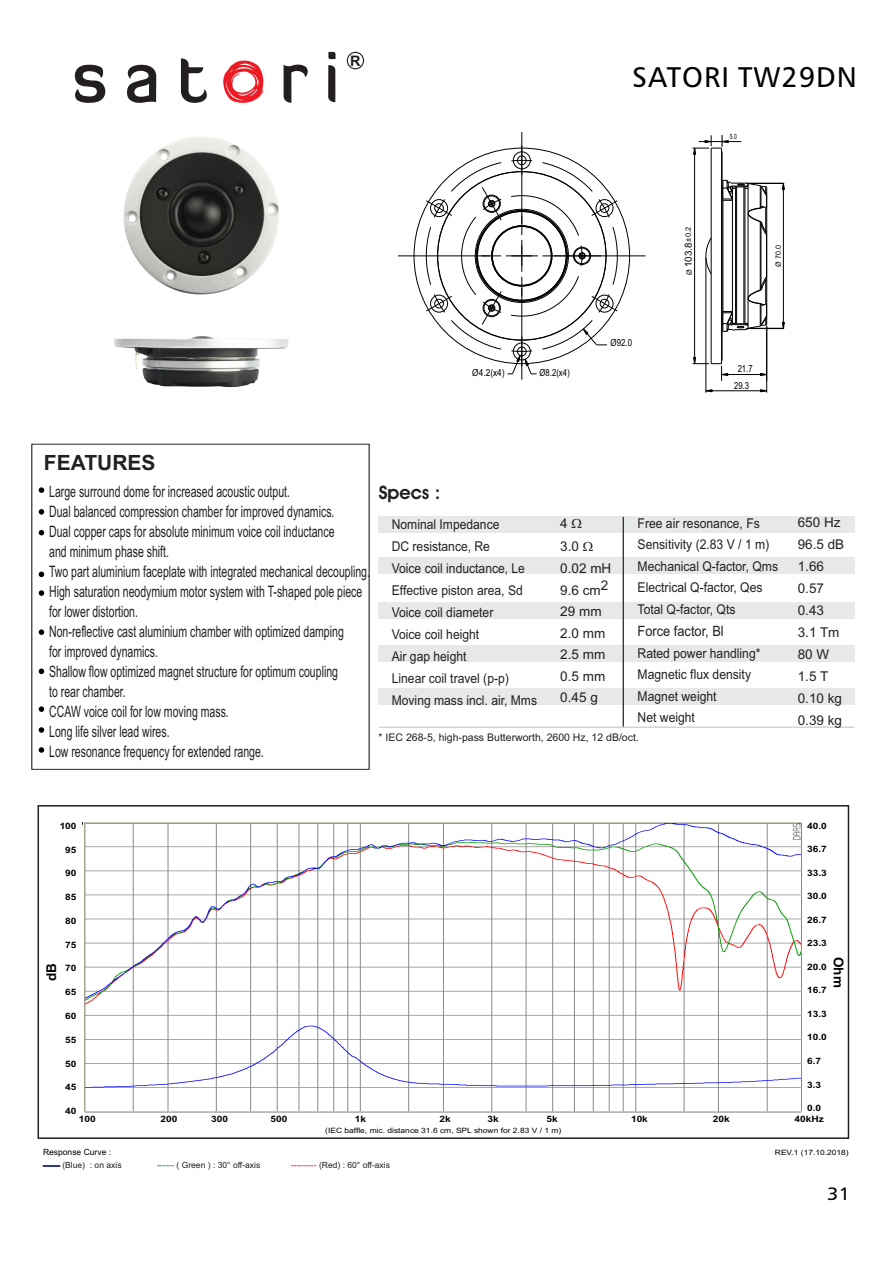
<style>
.page{position:relative;width:893px;height:1263px;background:#fff}
.page>*{position:absolute;margin:0;border:0;box-sizing:border-box;transform-origin:0 0}
.t1{font:28.5px "Humanist 777 BT Roman B";letter-spacing:.035em;color:#000}
.t2{font:700 21px "Arial";color:#231f20}
.t3{font:600 18.6px "Avant Garde IT Cby BT";color:#231f20}
.t4{font:15.75px/20px "Arial";color:#231f20;scale:.67 1}
.t5{font:700 14.55px "Arial";color:#231f20}
.t6{font:14.25px "Arial";color:#231f20;scale:.9 1}
.t7{font:13.5px/22px "Arial";color:#231f20;scale:.9 1}
.t8{font:13.5px/21.9px "Arial";color:#231f20}
.t9{font:700 13.5px "Arial";color:#000}
.t10{font:10.5px "Arial";color:#231f20}
.t11{font:9.75px/16.8px "Arial";color:#000;text-align:center;scale:.79 1}
.t12{font:9.75px "Arial";color:#000}
.t13{font:9.75px "Arial";color:#000;scale:.85 1}
.t14{font:9.75px "Arial";color:#000;scale:.81 1}
.t15{font:700 8.85px "Arial";color:#000;scale:1.15 1}
.t16{font:8.55px "Arial";color:#231f20}
.t17{font:8.55px/12.9px "Arial";color:#000}
.t18{font:7.35px "Arial";color:#000;scale:1.15 1}
.t19{font:7.2px "Arial";color:#000}
.t20{font:7.2px "Arial";color:#000;scale:.7 1}
.s1{font-size:7.2px}
.s2{font-size:7.5px}
.s3{color:#2e3092}
.s4{color:#231f20}
.s5{color:#008000}
.s6{color:#f00}
</style>
<div class="page">
<div style="left:38px;top:805px;width:811px;height:334px;border:2px solid #231f20"></div>
<div style="left:378px;top:516px;width:476px;height:16px;background:#e7e8e8"></div>
<div style="left:378px;top:558px;width:476px;height:16px;background:#e7e8e8"></div>
<div style="left:378px;top:602px;width:476px;height:16px;background:#e7e8e8"></div>
<div style="left:378px;top:646px;width:476px;height:16px;background:#e7e8e8"></div>
<div style="left:378px;top:689px;width:476px;height:16px;background:#e7e8e8"></div>
<hr style="left:623px;top:517px;width:1px;height:210px;background:#231f20">
<hr style="left:379px;top:726px;width:475px;height:2px;background:#d1d3d4">
<svg style="left:74px;top:64px;width:32px;height:39px"></svg>
<svg style="left:127px;top:65px;width:29px;height:38px"></svg>
<svg style="left:181px;top:58px;width:26px;height:45px"></svg>
<svg style="left:283px;top:64px;width:25px;height:39px"></svg>
<svg style="left:328px;top:65px;width:7px;height:37px"></svg>
<svg style="left:328px;top:52px;width:8px;height:7px"></svg>
<svg style="left:223px;top:60px;width:41px;height:43px"></svg>
<div style="left:347px;top:52px;width:17px;height:17px;border:1px solid #231f20;border-radius:50%"></div>
<div style="left:31px;top:444px;width:339px;height:326px;border:1px solid #231f20"></div>
<img style="left:114px;top:336px;width:175px;height:51px">
<img style="left:124px;top:137px;width:155px;height:158px">
<svg style="left:705px;top:237px;width:6px;height:38px"></svg>
<hr style="left:721px;top:148px;width:1px;height:216px;background:#000">
<hr style="left:711px;top:148px;width:1px;height:216px;background:#000">
<hr style="left:748px;top:214px;width:1px;height:84px;background:#000">
<hr style="left:760px;top:224px;width:1px;height:64px;background:#000">
<hr style="left:766px;top:235px;width:1px;height:42px;background:#000">
<hr style="left:722px;top:317px;width:1px;height:43px;background:#000">
<hr style="left:722px;top:151px;width:1px;height:44px;background:#000">
<hr style="left:732px;top:200px;width:1px;height:111px;background:#000">
<hr style="left:722px;top:200px;width:1px;height:111px;background:#000">
<hr style="left:744px;top:187px;width:1px;height:137px;background:#000">
<hr style="left:735px;top:187px;width:1px;height:137px;background:#000">
<svg style="left:722px;top:276px;width:46px;height:58px"></svg>
<hr style="left:736px;top:187px;width:1px;height:137px;background:#000">
<hr style="left:743px;top:187px;width:1px;height:137px;background:#000">
<svg style="left:722px;top:178px;width:46px;height:58px"></svg>
<hr style="left:521px;top:132px;width:1px;height:92px;background:#000">
<hr style="left:398px;top:255px;width:92px;height:1px;background:#000">
<hr style="left:521px;top:288px;width:1px;height:92px;background:#000">
<hr style="left:554px;top:255px;width:92px;height:1px;background:#000">
<svg style="left:425px;top:146px;width:194px;height:229px"></svg>
<svg style="left:781px;top:321px;width:4px;height:9px"></svg>
<svg style="left:781px;top:182px;width:4px;height:8px"></svg>
<hr style="left:746px;top:328px;width:37px;height:1px;background:#000">
<hr style="left:746px;top:183px;width:37px;height:1px;background:#000">
<hr style="left:783px;top:183px;width:1px;height:146px;background:#000">
<svg style="left:692px;top:135px;width:49px;height:20px"></svg>
<hr style="left:694px;top:148px;width:1px;height:216px;background:#000">
<svg style="left:760px;top:372px;width:8px;height:5px"></svg>
<svg style="left:692px;top:356px;width:37px;height:25px"></svg>
<hr style="left:721px;top:374px;width:46px;height:1px;background:#000">
<svg style="left:706px;top:389px;width:7px;height:4px"></svg>
<svg style="left:759px;top:389px;width:9px;height:4px"></svg>
<hr style="left:705px;top:258px;width:1px;height:135px;background:#000">
<hr style="left:766px;top:326px;width:1px;height:67px;background:#000">
<hr style="left:706px;top:390px;width:61px;height:1px;background:#000">
<svg style="left:39px;top:487px;width:5px;height:6px"></svg>
<svg style="left:39px;top:509px;width:5px;height:6px"></svg>
<svg style="left:39px;top:530px;width:5px;height:5px"></svg>
<svg style="left:39px;top:572px;width:5px;height:5px"></svg>
<svg style="left:39px;top:590px;width:5px;height:6px"></svg>
<svg style="left:39px;top:629px;width:5px;height:6px"></svg>
<svg style="left:39px;top:668px;width:5px;height:6px"></svg>
<svg style="left:39px;top:706px;width:5px;height:6px"></svg>
<svg style="left:39px;top:727px;width:5px;height:6px"></svg>
<svg style="left:39px;top:747px;width:5px;height:6px"></svg>
<img style="left:82px;top:823px;width:719px;height:289px">
<p class="t5" style="left:350px;top:55px;width:12px">R</p>
<h1 class="t1" style="left:632px;top:65px;width:226px">SATORI TW29DN</h1>
<p class="t20" style="left:730px;top:134px;width:12px">5.0</p>
<p class="t13" style="left:472px;top:369px;width:40px">Ø4.2(x4)</p>
<p class="t11" style="left:540px;top:365px;width:40px">Ø8.2(x4)</p>
<p class="t14" style="left:610px;top:339px;width:28px">Ø92.0</p>
<p class="t12" style="left:685px;top:275px;width:49px;rotate:-90deg"><span class="s1">Ø</span> 103.8 <span class="s2">±0.2</span></p>
<p class="t19" style="left:775px;top:267px;width:23px;rotate:-90deg">Ø 70.0</p>
<p class="t11" style="left:734px;top:361px;width:25px">21.7<br>29.3</p>
<h2 class="t2" style="left:44px;top:454px;width:113px">FEATURES</h2>
<p class="t4" style="left:49px;top:483px;width:481px">Large surround dome for increased acoustic output.<br>Dual balanced compression chamber for improved dynamics.<br>Dual copper caps for absolute minimum voice coil inductance<br>and minimum phase shift.<br>Two part aluminium faceplate with integrated mechanical decoupling.<br>High saturation neodymium motor system with T-shaped pole piece for lower distortion.<br>Non-reflective cast aluminium chamber with optimized damping<br>for improved dynamics.<br>Shallow flow optimized magnet structure for optimum coupling<br>to rear chamber.<br>CCAW voice coil for low moving mass.<br>Long life silver lead wires.<br>Low resonance frequency for extended range.</p>
<p class="t3" style="left:379px;top:485px;width:63px">Specs :</p>
<p class="t8" style="left:560px;top:512px;width:20px;line-height:23.5px">4<br>3.0</p>
<p class="t8" style="left:560px;top:561px;width:53px;line-height:17.4px;text-align:right">0.02 mH<br>2</p>
<p class="t7" style="left:392px;top:514px;width:163px">Nominal Impedance<br>DC resistance, Re<br>Voice coil inductance, Le<br>Effective piston area, Sd<br>Voice coil diameter<br>Voice coil height<br>Air gap height<br>Linear coil travel (p-p)<br>Moving mass incl. air, Mms</p>
<p class="t7" style="left:638px;top:513px;width:158px;line-height:21.5px">Free air resonance, Fs<br>Sensitivity (2.83 V / 1 m)<br>Mechanical Q-factor, Qms<br>Electrical Q-factor, Qes<br>Total Q-factor, Qts</p>
<p class="t8" style="left:560px;top:580px;width:47px">9.6 cm<br>29 mm<br>2.0 mm<br>2.5 mm<br>0.5 mm<br>0.45 g</p>
<p class="t6" style="left:638px;top:625px;width:97px">Force factor, Bl</p>
<p class="t7" style="left:638px;top:644px;width:138px;line-height:21.5px">Rated power handling*<br>Magnetic flux density<br>Magnet weight<br>Net weight</p>
<p class="t10" style="left:379px;top:733px;width:262px">* IEC 268-5, high-pass Butterworth, 2600 Hz, 12 dB/oct.</p>
<p class="t8" style="left:798px;top:512px;width:48px">650 Hz<br>96.5 dB<br>1.66<br>0.57<br>0.43<br>3.1 Tm<br>80 W<br>1.5 T<br>0.10 kg<br>0.39 kg</p>
<p class="t15" style="left:60px;top:822px;width:16px">100</p>
<p class="t15" style="left:65px;top:846px;width:11px">95</p>
<p class="t15" style="left:65px;top:870px;width:11px">90</p>
<p class="t15" style="left:65px;top:894px;width:11px">85</p>
<p class="t15" style="left:65px;top:917px;width:11px">80</p>
<p class="t15" style="left:65px;top:941px;width:11px">75</p>
<p class="t15" style="left:65px;top:965px;width:11px">70</p>
<p class="t15" style="left:65px;top:989px;width:11px">65</p>
<p class="t15" style="left:65px;top:1012px;width:11px">60</p>
<p class="t15" style="left:65px;top:1036px;width:11px">55</p>
<p class="t15" style="left:65px;top:1060px;width:11px">50</p>
<p class="t15" style="left:65px;top:1084px;width:11px">45</p>
<p class="t15" style="left:65px;top:1108px;width:11px">40</p>
<p class="t15" style="left:807px;top:822px;width:19px">40.0</p>
<p class="t15" style="left:807px;top:846px;width:19px">36.7</p>
<p class="t15" style="left:807px;top:869px;width:19px">33.3</p>
<p class="t15" style="left:807px;top:893px;width:19px">30.0</p>
<p class="t15" style="left:807px;top:916px;width:19px">26.7</p>
<p class="t15" style="left:807px;top:940px;width:19px">23.3</p>
<p class="t15" style="left:807px;top:963px;width:19px">20.0</p>
<p class="t15" style="left:807px;top:987px;width:19px">16.7</p>
<p class="t15" style="left:807px;top:1010px;width:19px">13.3</p>
<p class="t15" style="left:807px;top:1034px;width:19px">10.0</p>
<p class="t15" style="left:807px;top:1057px;width:14px">6.7</p>
<p class="t15" style="left:807px;top:1081px;width:14px">3.3</p>
<p class="t15" style="left:807px;top:1104px;width:14px">0.0</p>
<p class="t9" style="left:46px;top:981px;width:19px;rotate:-90deg">dB</p>
<p class="t9" style="left:844px;top:957px;width:32px;rotate:90deg">Ohm</p>
<p class="t15" style="left:79px;top:1116px;width:16px">100</p>
<p class="t15" style="left:161px;top:1116px;width:16px">200</p>
<p class="t15" style="left:211px;top:1116px;width:16px">300</p>
<p class="t15" style="left:270px;top:1116px;width:16px">500</p>
<p class="t15" style="left:355px;top:1116px;width:11px">1k</p>
<p class="t15" style="left:439px;top:1116px;width:11px">2k</p>
<p class="t15" style="left:487px;top:1116px;width:11px">3k</p>
<p class="t15" style="left:546px;top:1116px;width:11px">5k</p>
<p class="t15" style="left:631px;top:1116px;width:16px">10k</p>
<p class="t15" style="left:713px;top:1116px;width:16px">20k</p>
<p class="t15" style="left:794px;top:1116px;width:27px">40kHz</p>
<p class="t17" style="left:43px;top:1146px;width:80px">Response Curve : <span class="s3">------</span> <span class="s4">(Blue) : on axis</span></p>
<p class="t18" style="left:325px;top:1127px;width:207px">(IEC baffle, mic. distance 31.6 cm, SPL shown for 2.83 V / 1 m)</p>
<p class="t18" style="left:775px;top:1149px;width:66px">REV.1 (17.10.2018)</p>
<p class="t16" style="left:157px;top:1162px;width:105px"><span class="s5">------</span> ( Green ) : 30° off-axis</p>
<p class="t16" style="left:291px;top:1162px;width:100px"><span class="s6">---------</span> (Red) : 60° off-axis</p>
</div>
